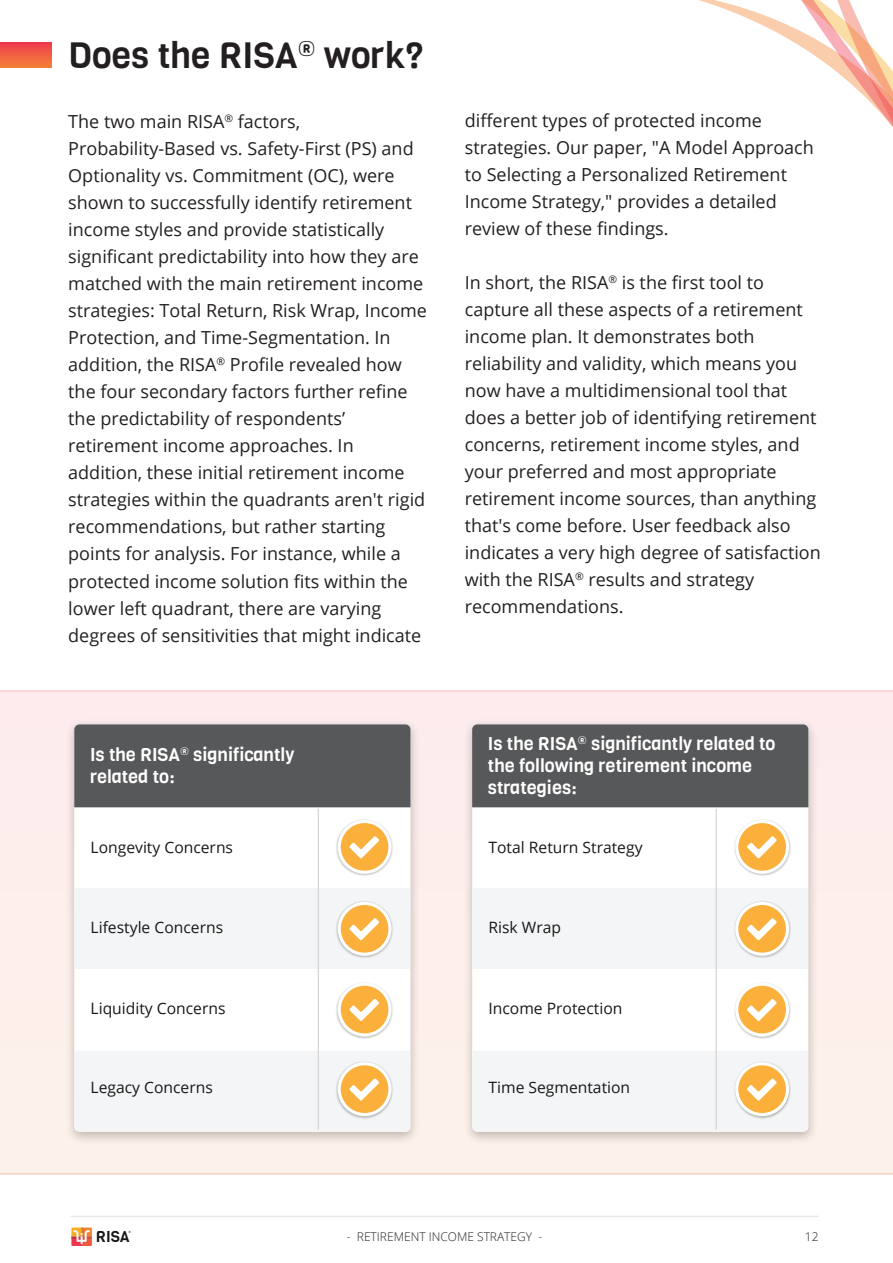
<style>
.page{position:relative;width:893px;height:1263px;background:#fff}
.page>*{position:absolute;margin:0;border:0;box-sizing:border-box;transform-origin:0 0}
.t1{font:36px "Viga";color:#231f20}
.t2{font:18.3px/21.9px "Viga";color:#fff}
.t3{font:18px/27px "Open Sans";color:#231f20}
.t4{font:15.6px "Open Sans";color:#181818}
.t5{font:15.45px "Viga";color:#181818}
.t6{font:300 12px "Open Sans";color:#231f20}
.t7{font:3.15px "Viga";color:#181818}
</style>
<div class="page">
<div style="left:0;top:42px;width:52px;height:26px;background:linear-gradient(to bottom,#ee3c50,#f47f36)"></div>
<svg style="left:699px;top:0;width:194px;height:127px"></svg>
<svg style="left:71px;top:1227px;width:21px;height:19px"></svg>
<hr style="left:70px;top:1216px;width:749px;height:1px;background:#e6e7e9">
<div style="left:0;top:691px;width:893px;height:483px;background:#fdefec"></div>
<hr style="left:0;top:690px;width:893px;height:2px;background:#f0573f">
<hr style="left:0;top:1173px;width:893px;height:1px;background:#f0573f">
<img style="left:69px;top:722px;width:348px;height:419px">
<div style="left:74px;top:724px;width:336px;height:408px;background:#fff;border-radius:5px"></div>
<div style="left:74px;top:724px;width:336px;height:83px;background:#57585a"></div>
<div style="left:75px;top:889px;width:335px;height:80px;background:#f4f5f6"></div>
<hr style="left:318px;top:809px;width:1px;height:320px;background:#cbcbcb">
<img style="left:467px;top:722px;width:348px;height:419px">
<div style="left:472px;top:724px;width:336px;height:408px;background:#fff;border-radius:5px"></div>
<div style="left:472px;top:724px;width:336px;height:83px;background:#57585a"></div>
<div style="left:472px;top:889px;width:336px;height:80px;background:#f4f5f6"></div>
<hr style="left:716px;top:809px;width:1px;height:320px;background:#cbcbcb">
<img style="left:336px;top:819px;width:57px;height:57px">
<svg style="left:338px;top:820px;width:53px;height:54px"></svg>
<div style="left:341px;top:823px;width:47px;height:48px;background:#fbb03c;border-radius:50%"></div>
<svg style="left:349px;top:836px;width:30px;height:22px"></svg>
<img style="left:336px;top:901px;width:57px;height:57px">
<svg style="left:338px;top:902px;width:53px;height:54px"></svg>
<div style="left:341px;top:905px;width:47px;height:48px;background:#fbb03c;border-radius:50%"></div>
<svg style="left:349px;top:918px;width:30px;height:22px"></svg>
<img style="left:336px;top:983px;width:57px;height:56px">
<svg style="left:338px;top:983px;width:53px;height:53px"></svg>
<div style="left:341px;top:986px;width:47px;height:47px;background:#fbb03c;border-radius:50%"></div>
<svg style="left:349px;top:999px;width:30px;height:22px"></svg>
<svg style="left:75px;top:1051px;width:335px;height:80px"></svg>
<img style="left:734px;top:819px;width:57px;height:57px">
<svg style="left:735px;top:820px;width:54px;height:54px"></svg>
<div style="left:738px;top:823px;width:48px;height:48px;background:#fbb03c;border-radius:50%"></div>
<svg style="left:747px;top:836px;width:30px;height:22px"></svg>
<img style="left:734px;top:901px;width:57px;height:57px">
<svg style="left:735px;top:902px;width:54px;height:54px"></svg>
<div style="left:738px;top:905px;width:48px;height:48px;background:#fbb03c;border-radius:50%"></div>
<svg style="left:747px;top:918px;width:30px;height:22px"></svg>
<img style="left:734px;top:983px;width:57px;height:56px">
<svg style="left:735px;top:983px;width:54px;height:53px"></svg>
<div style="left:738px;top:986px;width:48px;height:47px;background:#fbb03c;border-radius:50%"></div>
<svg style="left:747px;top:999px;width:30px;height:22px"></svg>
<svg style="left:472px;top:1051px;width:336px;height:80px"></svg>
<h1 class="t1" style="left:68px;top:31px;width:357px">Does the RISA<sup>®</sup> work?</h1>
<p class="t3" style="left:68px;top:108px;width:360px">The two main RISA<sup>®</sup> factors, Probability-Based vs. Safety-First (PS) and Optionality vs. Commitment (OC), were shown to successfully identify retirement income styles and provide statistically significant predictability into how they are matched with the main retirement income strategies: Total Return, Risk Wrap, Income Protection, and Time-Segmentation. In addition, the RISA<sup>®</sup> Profile revealed how the four secondary factors further refine the predictability of respondents’ retirement income approaches. In addition, these initial retirement income strategies within the quadrants aren't rigid recommendations, but rather starting points for analysis. For instance, while a protected income solution fits within the lower left quadrant, there are varying degrees of sensitivities that might indicate</p>
<p class="t3" style="left:465px;top:106px;width:351px">different types of protected income strategies. Our paper, "A Model Approach to Selecting a Personalized Retirement Income Strategy," provides a detailed review of these findings.</p>
<p class="t3" style="left:465px;top:268px;width:358px">In short, the RISA<sup>®</sup> is the first tool to capture all these aspects of a retirement income plan. It demonstrates both reliability and validity, which means you now have a multidimensional tool that does a better job of identifying retirement concerns, retirement income styles, and your preferred and most appropriate retirement income sources, than anything that's come before. User feedback also indicates a very high degree of satisfaction with the RISA<sup>®</sup> results and strategy recommendations.</p>
<p class="t2" style="left:90px;top:744px;width:206px">Is the RISA<sup>®</sup> significantly related to:</p>
<p class="t2" style="left:488px;top:732px;width:289px">Is the RISA<sup>®</sup> significantly related to the following retirement income strategies:</p>
<p class="t4" style="left:91px;top:837px;width:144px">Longevity Concerns</p>
<p class="t4" style="left:488px;top:837px;width:156px">Total Return Strategy</p>
<p class="t4" style="left:91px;top:916px;width:134px">Lifestyle Concerns</p>
<p class="t4" style="left:488px;top:916px;width:74px">Risk Wrap</p>
<p class="t4" style="left:91px;top:997px;width:136px">Liquidity Concerns</p>
<p class="t4" style="left:488px;top:997px;width:135px">Income Protection</p>
<p class="t4" style="left:91px;top:1077px;width:124px">Legacy Concerns</p>
<p class="t4" style="left:488px;top:1077px;width:143px">Time Segmentation</p>
<p class="t5" style="left:96px;top:1226px;width:35px">RISA</p>
<p class="t7" style="left:129px;top:1230px;width:4px">®</p>
<p class="t6" style="left:347px;top:1228px;width:197px">- RETIREMENT INCOME STRATEGY -</p>
<p class="t6" style="left:805px;top:1228px;width:15px">12</p>
</div>
